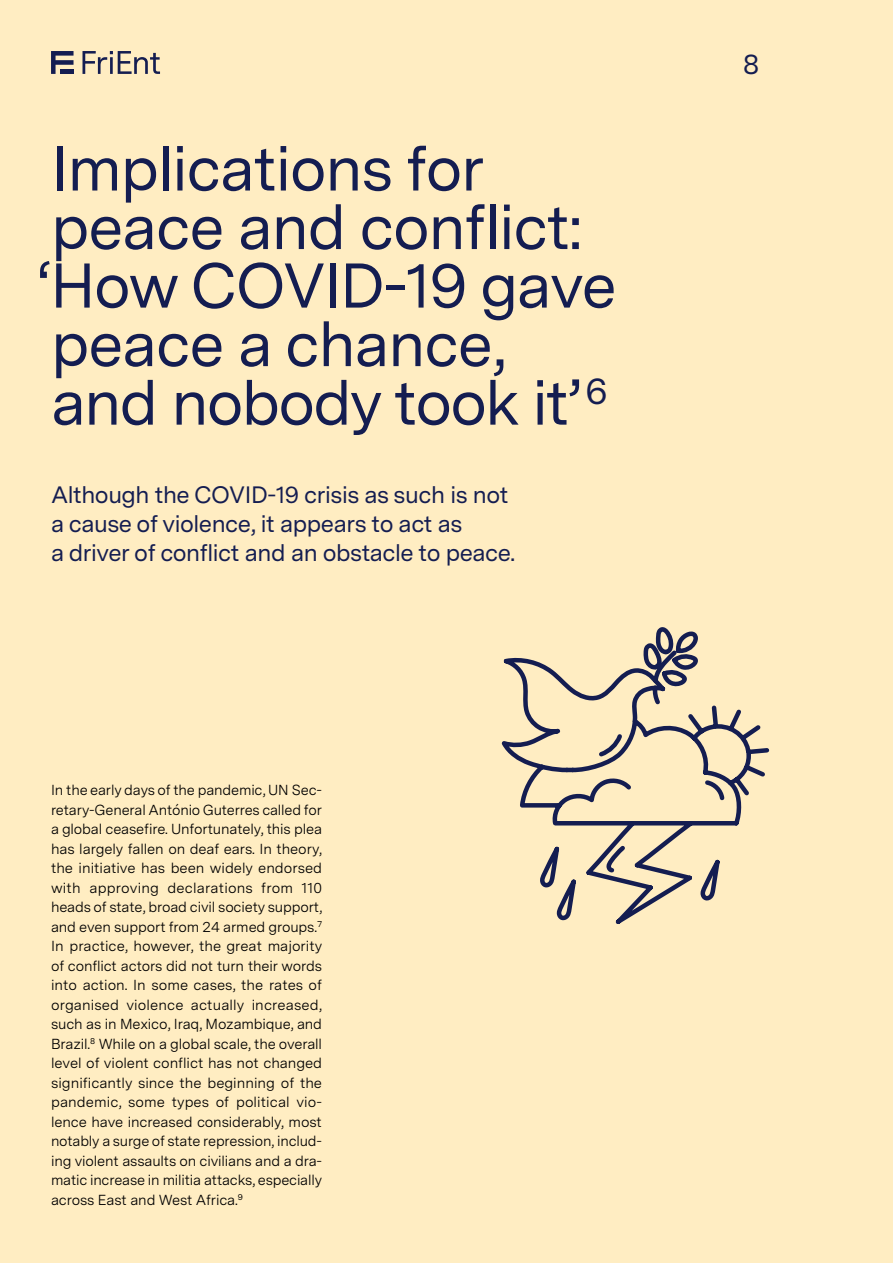
<style>
.page{position:relative;width:893px;height:1263px;background:#ffedc2}
.page>*{position:absolute;margin:0;border:0;box-sizing:border-box;transform-origin:0 0}
.t1{font:63px/58.5px "Messina Sans";letter-spacing:-.02em;color:#141d51}
.t2{font:27.9px "Messina Sans";color:#141d51}
.t3{font:23.7px/29.2px "Messina Sans";letter-spacing:-.02em;color:#141d51}
.t4{font:14.55px/19.5px "Messina Sans";letter-spacing:-.01em;color:#000;text-align:justify}
</style>
<div class="page">
<svg style="left:501px;top:627px;width:269px;height:297px"></svg>
<svg style="left:83px;top:51px;width:77px;height:23px"></svg>
<svg style="left:51px;top:51px;width:23px;height:23px"></svg>
<div style="left:60px;top:69px;width:14px;height:5px;background:#141d51"></div>
<h1 class="t1" style="left:38px;top:137px;width:580px">Implications for peace and conflict: ‘How COVID-19 gave peace a chance,<br>and nobody took it’<sup>6</sup></h1>
<h3 class="t3" style="left:51px;top:479px;width:466px">Although the COVID-19 crisis as such is not a cause of violence, it appears to act as<br>a driver of conflict and an obstacle to peace.</h3>
<p class="t4" style="left:51px;top:780px;width:273px">In the early days of the pandemic, UN Sec&shy;retary-General António Guterres called for a global ceasefire. Unfortunately, this plea has largely fallen on deaf ears. In theory, the initiative has been widely endorsed with approving declarations from 110 heads of state, broad civil society support, and even support from 24 armed groups.<sup>7<br></sup>In practice, however, the great majority of conflict actors did not turn their words into action. In some cases, the rates of organised violence actually increased, such as in Mexico, Iraq, Mozambique, and Brazil.<sup>8</sup> While on a global scale, the overall level of violent conflict has not changed significantly since the beginning of the pandemic, some types of political vio&shy;lence have increased considerably, most notably a surge of state repression, includ&shy;ing violent assaults on civilians and a dra&shy;matic increase in militia attacks, especially across East and West Africa.<sup>9</sup></p>
<h2 class="t2" style="left:743px;top:43px;width:18px">8</h2>
</div>
